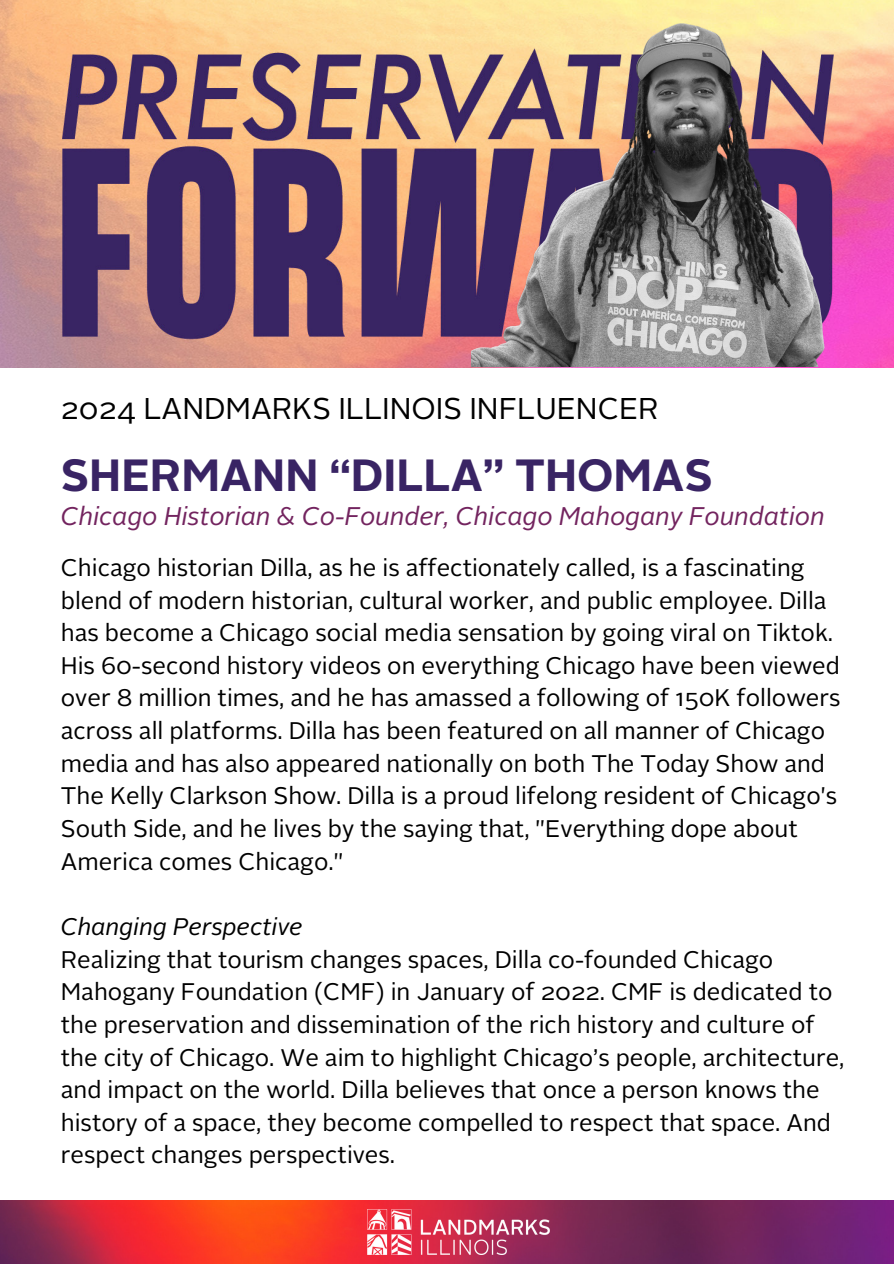
<style>
.page{position:relative;width:894px;height:1264px;background:#fff}
.page>*{position:absolute;margin:0;border:0;box-sizing:border-box;transform-origin:0 0}
.t1{font:700 45px "Alright Sans";color:#392464}
.t2{font:30px "Alright Sans";color:#000}
.t3{font:italic 25.5px "Alright Sans";color:#73245f}
.t4{font:24px/32.7px "Alright Sans";color:#000}
.t5{font:italic 24px "Alright Sans";color:#000}
</style>
<div class="page">
<img style="left:0;top:1200px;width:893px;height:62px">
<img style="left:367px;top:1209px;width:182px;height:45px">
<img style="left:0;top:0;width:893px;height:367px">
<img style="left:472px;top:0;width:397px;height:366px">
<p class="t2" style="left:61px;top:396px;width:599px">2024 LANDMARKS ILLINOIS INFLUENCER</p>
<p class="t1" style="left:61px;top:457px;width:653px">SHERMANN “DILLA” THOMAS</p>
<p class="t3" style="left:61px;top:505px;width:765px">Chicago Historian &amp; Co-Founder, Chicago Mahogany Foundation</p>
<p class="t4" style="left:61px;top:553px;width:781px">Chicago historian Dilla, as he is affectionately called, is a fascinating blend of modern historian, cultural worker, and public employee. Dilla has become a Chicago social media sensation by going viral on Tiktok.<br>His 60-second history videos on everything Chicago have been viewed over 8 million times, and he has amassed a following of 150K followers across all platforms. Dilla has been featured on all manner of Chicago media and has also appeared nationally on both The Today Show and The Kelly Clarkson Show. Dilla is a proud lifelong resident of Chicago's South Side, and he lives by the saying that, "Everything dope about America comes Chicago."</p>
<p class="t5" style="left:61px;top:916px;width:243px">Changing Perspective</p>
<p class="t4" style="left:61px;top:945px;width:785px">Realizing that tourism changes spaces, Dilla co-founded Chicago Mahogany Foundation (CMF) in January of 2022. CMF is dedicated to the preservation and dissemination of the rich history and culture of the city of Chicago. We aim to highlight Chicago’s people, architecture, and impact on the world. Dilla believes that once a person knows the history of a space, they become compelled to respect that space. And respect changes perspectives.</p>
</div>
